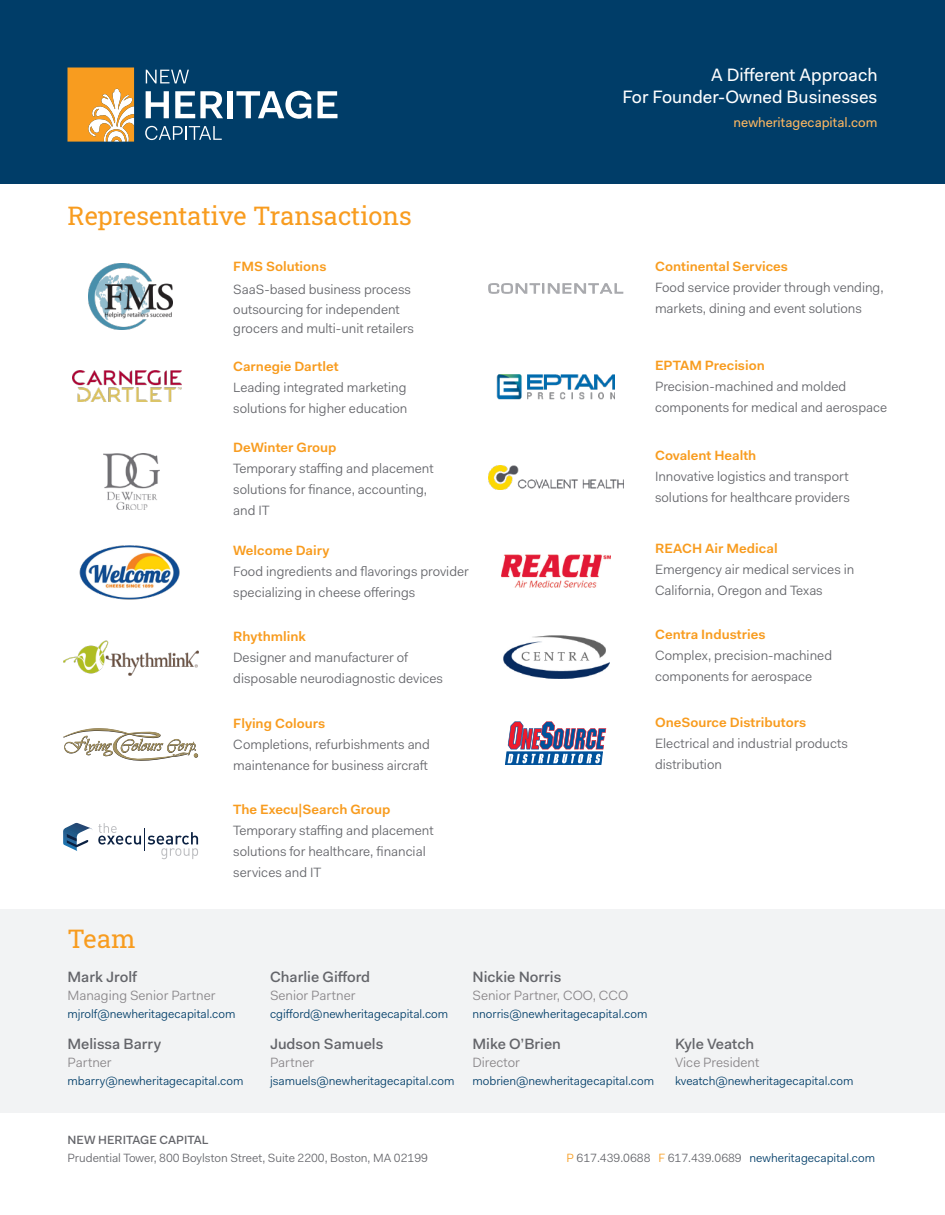
<style>
.page{position:relative;width:945px;height:1215px;background:#fff}
.page>*{position:absolute;margin:0;border:0;box-sizing:border-box;transform-origin:0 0}
.t1{font:25.5px "Roboto Slab";color:#f89c1f}
.t2{font:18px/21.6px "Fakt Pro";color:#fff;text-align:right}
.t3{font:500 15px "Fakt Pro";color:#64656a}
.t4{font:13.5px/21px "Fakt Pro Blond";color:#64656a}
.t5{font:600 13.5px "Fakt Pro";color:#f89c1f}
.t6{font:13.5px "Fakt Pro Blond";color:#898689}
.t7{font:13.5px "Fakt Pro";color:#fcb761}
.t8{font:12px "Fakt Pro Blond";color:#003d68}
.t9{font:12px "Fakt Pro Blond";color:#64656a}
.t10{font:500 12px "Fakt Pro";color:#64656a}
.s1{color:#f89c1f}
.s2{color:#003d68}
</style>
<div class="page">
<svg style="left:63px;top:823px;width:135px;height:36px"></svg>
<svg style="left:505px;top:721px;width:101px;height:44px"></svg>
<img style="left:488px;top:465px;width:135px;height:24px">
<img style="left:63px;top:641px;width:135px;height:35px">
<img style="left:502px;top:555px;width:108px;height:33px">
<img style="left:503px;top:635px;width:106px;height:44px">
<img style="left:497px;top:375px;width:118px;height:24px">
<svg style="left:63px;top:728px;width:135px;height:33px"></svg>
<img style="left:80px;top:546px;width:100px;height:54px">
<div style="left:0;top:909px;width:944px;height:203px;background:#f2f3f4"></div>
<div style="left:0;top:0;width:945px;height:183px;background:#003d68"></div>
<svg style="left:68px;top:68px;width:66px;height:74px;background:#f3ad4e"></svg>
<svg style="left:146px;top:91px;width:23px;height:27px"></svg>
<svg style="left:175px;top:91px;width:48px;height:27px"></svg>
<div style="left:228px;top:91px;width:5px;height:27px;background:#fff"></div>
<svg style="left:236px;top:91px;width:75px;height:28px"></svg>
<svg style="left:318px;top:91px;width:19px;height:27px"></svg>
<svg style="left:146px;top:70px;width:43px;height:13px"></svg>
<svg style="left:145px;top:126px;width:77px;height:14px"></svg>
<img style="left:104px;top:453px;width:56px;height:56px">
<img style="left:73px;top:370px;width:108px;height:32px">
<svg style="left:488px;top:283px;width:136px;height:11px"></svg>
<img style="left:88px;top:264px;width:84px;height:66px">
<h1 class="t1" style="left:68px;top:198px;width:346px">Representative Transactions</h1>
<p class="t5" style="left:233px;top:257px;width:95px">FMS Solutions</p>
<p class="t4" style="left:233px;top:280px;width:182px;line-height:19.5px">SaaS-based business process outsourcing for independent grocers and multi-unit retailers</p>
<p class="t5" style="left:233px;top:357px;width:107px">Carnegie Dartlet</p>
<p class="t4" style="left:233px;top:376px;width:176px">Leading integrated marketing solutions for higher education</p>
<p class="t5" style="left:233px;top:438px;width:105px">DeWinter Group</p>
<p class="t4" style="left:233px;top:457px;width:202px">Temporary staffing and placement solutions for finance, accounting, and IT</p>
<p class="t5" style="left:233px;top:541px;width:98px">Welcome Dairy</p>
<p class="t4" style="left:233px;top:560px;width:237px">Food ingredients and flavorings provider specializing in cheese offerings</p>
<p class="t5" style="left:233px;top:627px;width:74px">Rhythmlink</p>
<p class="t4" style="left:233px;top:647px;width:211px">Designer and manufacturer of disposable neurodiagnostic devices</p>
<p class="t5" style="left:233px;top:714px;width:93px">Flying Colours</p>
<p class="t4" style="left:233px;top:734px;width:198px">Completions, refurbishments and maintenance for business aircraft</p>
<p class="t5" style="left:233px;top:801px;width:159px">The Execu|Search Group</p>
<p class="t4" style="left:233px;top:820px;width:202px">Temporary staffing and placement solutions for healthcare, financial services and IT</p>
<h2 class="t2" style="left:622px;top:64px;width:257px">A Different Approach<br>For Founder-Owned Businesses</h2>
<p class="t7" style="left:734px;top:113px;width:145px">newheritagecapital.com</p>
<p class="t5" style="left:655px;top:257px;width:135px">Continental Services</p>
<p class="t4" style="left:655px;top:276px;width:230px">Food service provider through vending, markets, dining and event solutions</p>
<p class="t5" style="left:655px;top:356px;width:111px">EPTAM Precision</p>
<p class="t4" style="left:655px;top:376px;width:234px">Precision-machined and molded components for medical and aerospace</p>
<p class="t5" style="left:655px;top:447px;width:103px">Covalent Health</p>
<p class="t4" style="left:655px;top:466px;width:196px">Innovative logistics and transport solutions for healthcare providers</p>
<p class="t5" style="left:655px;top:540px;width:124px">REACH Air Medical</p>
<p class="t4" style="left:655px;top:559px;width:201px">Emergency air medical services in<br>California, Oregon and Texas</p>
<p class="t5" style="left:655px;top:626px;width:112px">Centra Industries</p>
<p class="t4" style="left:655px;top:645px;width:179px">Complex, precision-machined components for aerospace</p>
<p class="t5" style="left:655px;top:713px;width:153px">OneSource Distributors</p>
<p class="t4" style="left:655px;top:732px;width:194px">Electrical and industrial products distribution</p>
<h1 class="t1" style="left:68px;top:921px;width:70px">Team</h1>
<p class="t3" style="left:68px;top:967px;width:71px">Mark Jrolf</p>
<p class="t6" style="left:68px;top:986px;width:149px">Managing Senior Partner</p>
<p class="t8" style="left:68px;top:1006px;width:169px">mjrolf@newheritagecapital.com</p>
<p class="t3" style="left:68px;top:1034px;width:95px">Melissa Barry</p>
<p class="t6" style="left:68px;top:1053px;width:46px">Partner</p>
<p class="t8" style="left:68px;top:1073px;width:177px">mbarry@newheritagecapital.com</p>
<p class="t3" style="left:270px;top:967px;width:102px">Charlie Gifford</p>
<p class="t6" style="left:270px;top:986px;width:87px">Senior Partner</p>
<p class="t8" style="left:270px;top:1006px;width:180px">cgifford@newheritagecapital.com</p>
<p class="t3" style="left:270px;top:1034px;width:115px">Judson Samuels</p>
<p class="t6" style="left:270px;top:1053px;width:46px">Partner</p>
<p class="t8" style="left:270px;top:1073px;width:186px">jsamuels@newheritagecapital.com</p>
<p class="t3" style="left:472px;top:967px;width:90px">Nickie Norris</p>
<p class="t6" style="left:472px;top:986px;width:157px">Senior Partner, COO, CCO</p>
<p class="t8" style="left:472px;top:1006px;width:176px">nnorris@newheritagecapital.com</p>
<p class="t3" style="left:472px;top:1034px;width:90px">Mike O’Brien</p>
<p class="t6" style="left:472px;top:1053px;width:49px">Director</p>
<p class="t8" style="left:472px;top:1073px;width:183px">mobrien@newheritagecapital.com</p>
<p class="t3" style="left:675px;top:1034px;width:81px">Kyle Veatch</p>
<p class="t6" style="left:675px;top:1053px;width:86px">Vice President</p>
<p class="t8" style="left:675px;top:1073px;width:180px">kveatch@newheritagecapital.com</p>
<p class="t10" style="left:68px;top:1132px;width:143px">NEW HERITAGE CAPITAL</p>
<p class="t9" style="left:68px;top:1150px;width:362px">Prudential Tower, 800 Boylston Street, Suite 2200, Boston, MA 02199</p>
<p class="t9" style="left:566px;top:1150px;width:310px"><span class="s1">P</span> 617.439.0688 <span class="s1">F</span> 617.439.0689 <span class="s2">newheritagecapital.com</span></p>
</div>
